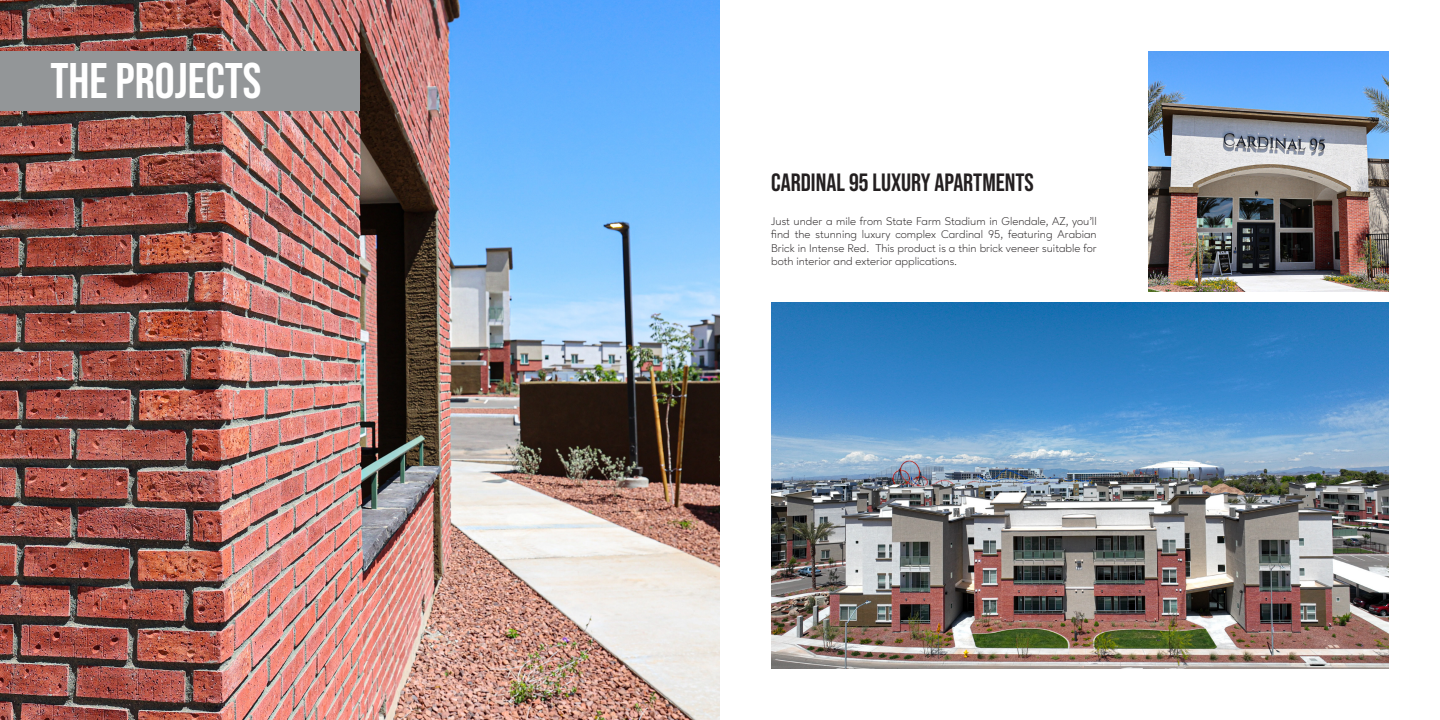
<style>
.page{position:relative;width:1440px;height:720px;background:#fff}
.page>*{position:absolute;margin:0;border:0;box-sizing:border-box;transform-origin:0 0}
.t1{font:700 50px "Bebas Neue Pro";color:#fff}
.t2{font:700 25px "Bebas Neue Pro";color:#231f20}
.t3{font:300 11.25px/13.5px "Ageo";color:#231f20;text-align:justify}
</style>
<div class="page">
<img style="left:0;top:0;width:720px;height:720px">
<div style="left:0;top:51px;width:360px;height:60px;background:#939698"></div>
<img style="left:771px;top:303px;width:618px;height:366px">
<img style="left:1148px;top:51px;width:241px;height:241px">
<p class="t1" style="left:50px;top:52px;width:213px">THE PROJECTS</p>
<p class="t2" style="left:771px;top:168px;width:264px">CARDINAL 95 LUXURY APARTMENTS</p>
<p class="t3" style="left:771px;top:214px;width:327px">Just under a mile from State Farm Stadium in Glendale, AZ, you’ll find the stunning luxury complex Cardinal 95, featuring Arabian Brick in Intense Red. This product is a thin brick veneer suitable for both interior and exterior applications.</p>
</div>
